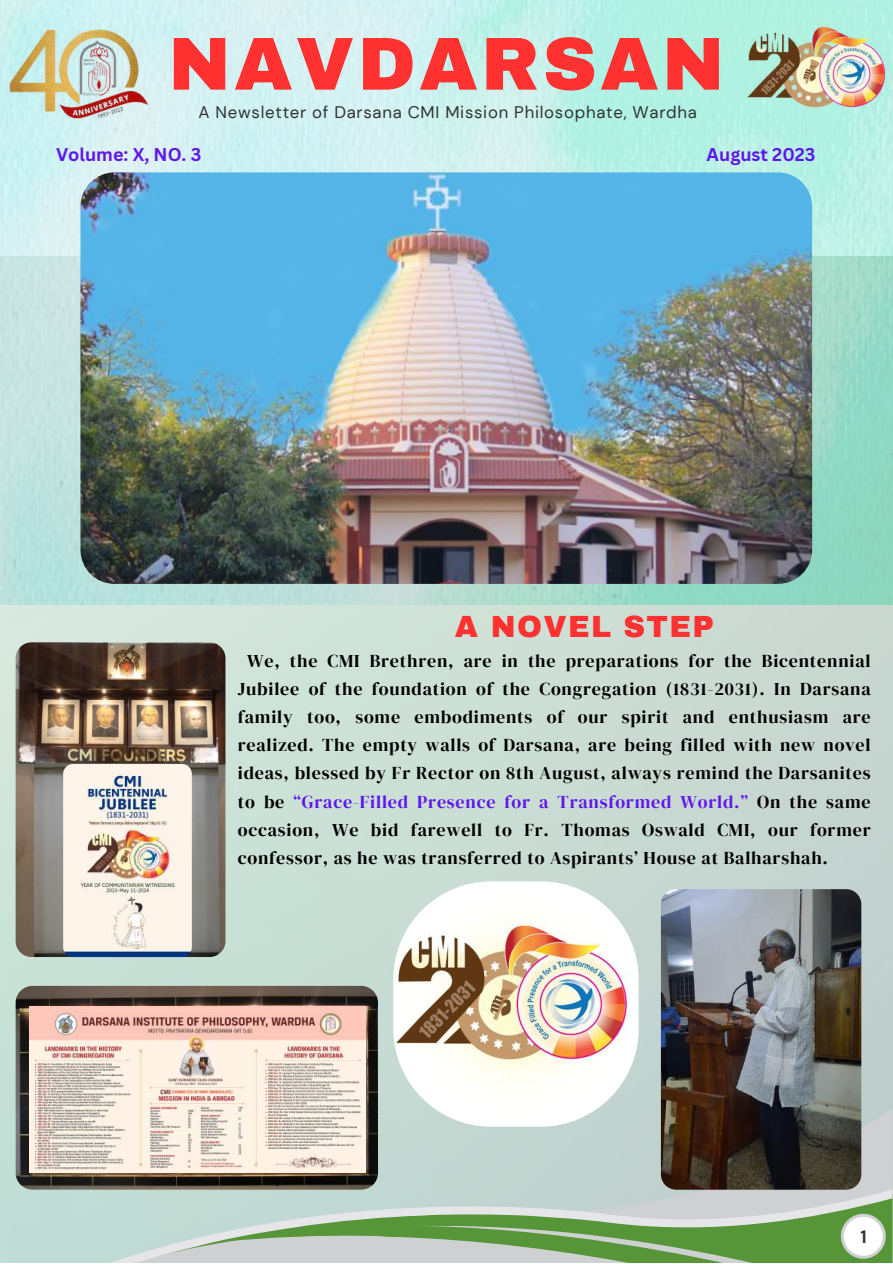
<style>
.page{position:relative;width:893px;height:1264px;background:#fff}
.page>*{position:absolute;margin:0;border:0;box-sizing:border-box;transform-origin:0 0}
.t1{font:900 75px "Archivo";letter-spacing:.045em;color:#ff3131}
.t2{font:900 30px "Archivo";letter-spacing:.045em;color:#ff3131}
.t3{font:18px/28px "DM Serif Display";letter-spacing:.045em;color:#000;text-align:justify}
.t4{font:700 18px "Canva Sans";color:#5e17eb}
.t5{font:700 18px "DM Sans";color:#303330}
.t6{font:16.8px "DM Sans";letter-spacing:.045em;color:#303330}
.s1{color:#5e17eb}
</style>
<div class="page">
<img style="left:0;top:605px;width:892px;height:657px">
<svg style="left:379px;top:1108px;width:513px;height:81px;background:#c3d4d0"></svg>
<svg style="left:397px;top:1154px;width:495px;height:35px;background:#c2d3cf"></svg>
<svg style="left:98px;top:1189px;width:794px;height:73px;background:#a8c3a6"></svg>
<img style="left:0;top:0;width:892px;height:605px">
<img style="left:0;top:0;width:170px;height:165px">
<img style="left:393px;top:881px;width:245px;height:245px;border-radius:98px">
<img style="left:16px;top:985px;width:362px;height:204px;border-radius:17px">
<img style="left:80px;top:172px;width:732px;height:412px;border-radius:34px">
<img style="left:661px;top:889px;width:200px;height:300px;border-radius:15px">
<img style="left:720px;top:0;width:172px;height:148px">
<svg style="left:833px;top:1213px;width:52px;height:47px"></svg>
<img style="left:16px;top:642px;width:209px;height:315px;border-radius:16px">
<img style="left:63px;top:764px;width:129px;height:193px;border-radius:10px">
<img style="left:30px;top:1006px;width:335px;height:166px">
<h1 class="t1" style="left:168px;top:24px;width:557px">NAVDARSAN</h1>
<p class="t6" style="left:198px;top:101px;width:500px">A Newsletter of Darsana CMI Mission Philosophate, Wardha</p>
<p class="t4" style="left:56px;top:142px;width:147px">Volume: X, NO. 3</p>
<p class="t4" style="left:706px;top:142px;width:110px">August 2023</p>
<h2 class="t2" style="left:455px;top:610px;width:261px">A NOVEL STEP</h2>
<p class="t3" style="left:238px;top:646px;width:634px;text-indent:9px">We, the CMI Brethren, are in the preparations for the Bicentennial Jubilee of the foundation of the Congregation (1831-2031). In Darsana family too, some embodiments of our spirit and enthusiasm are realized. The empty walls of Darsana, are being filled with new novel ideas, blessed by Fr Rector on 8th August, always remind the Darsanites to be <span class="s1">“Grace-Filled Presence for a Transformed World.”</span> On the same occasion, We bid farewell to Fr. Thomas Oswald CMI, our former confessor, as he was transferred to Aspirants’ House at Balharshah.</p>
<p class="t5" style="left:860px;top:1225px;width:8px">1</p>
</div>
